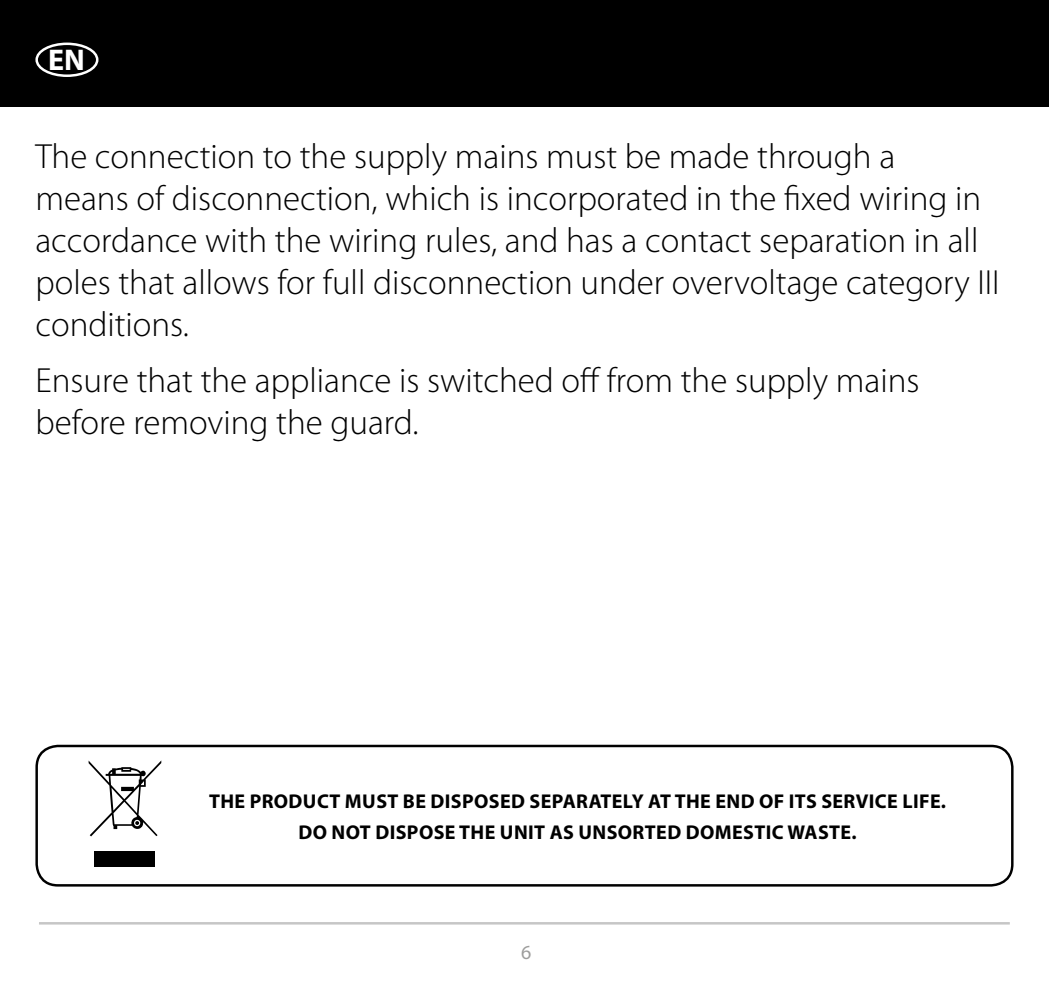
<style>
.page{position:relative;width:1049px;height:993px;background:#fff}
.page>*{position:absolute;margin:0;border:0;box-sizing:border-box;transform-origin:0 0}
.t1{font:300 35px/42px "Myriad Pro";color:#000}
.t2{font:700 30px "Myriad Pro";color:#fff}
.t3{font:700 20px/31px "Myriad Pro";letter-spacing:.02em;color:#000;text-align:center}
.t4{font:20px "Myriad Pro";color:#9d9d9c}
</style>
<div class="page">
<hr style="left:39px;top:921px;width:971px;height:3px;background:#c6c6c6">
<div style="left:0;top:0;width:1049px;height:106px;background:#000"></div>
<div style="left:35px;top:43px;width:63px;height:34px;border:2px solid #fff;border-radius:50%"></div>
<div style="left:35px;top:744px;width:978px;height:142px;border:2px solid #000;border-radius:21px"></div>
<svg style="left:89px;top:761px;width:72px;height:75px"></svg>
<div style="left:95px;top:851px;width:60px;height:15px;background:#000"></div>
<p class="t2" style="left:48px;top:40px;width:38px">EN</p>
<p class="t1" style="left:35px;top:136px;width:966px">The connection to the supply mains must be made through a<br>means of disconnection, which is incorporated in the fixed wiring in accordance with the wiring rules, and has a contact separation in all poles that allows for full disconnection under overvoltage category III conditions.</p>
<p class="t1" style="left:35px;top:360px;width:885px">Ensure that the appliance is switched off from the supply mains before removing the guard.</p>
<p class="t3" style="left:209px;top:784px;width:738px">THE PRODUCT MUST BE DISPOSED SEPARATELY AT THE END OF ITS SERVICE LIFE.<br>DO NOT DISPOSE THE UNIT AS UNSORTED DOMESTIC WASTE.</p>
<p class="t4" style="left:521px;top:939px;width:12px">6</p>
</div>
